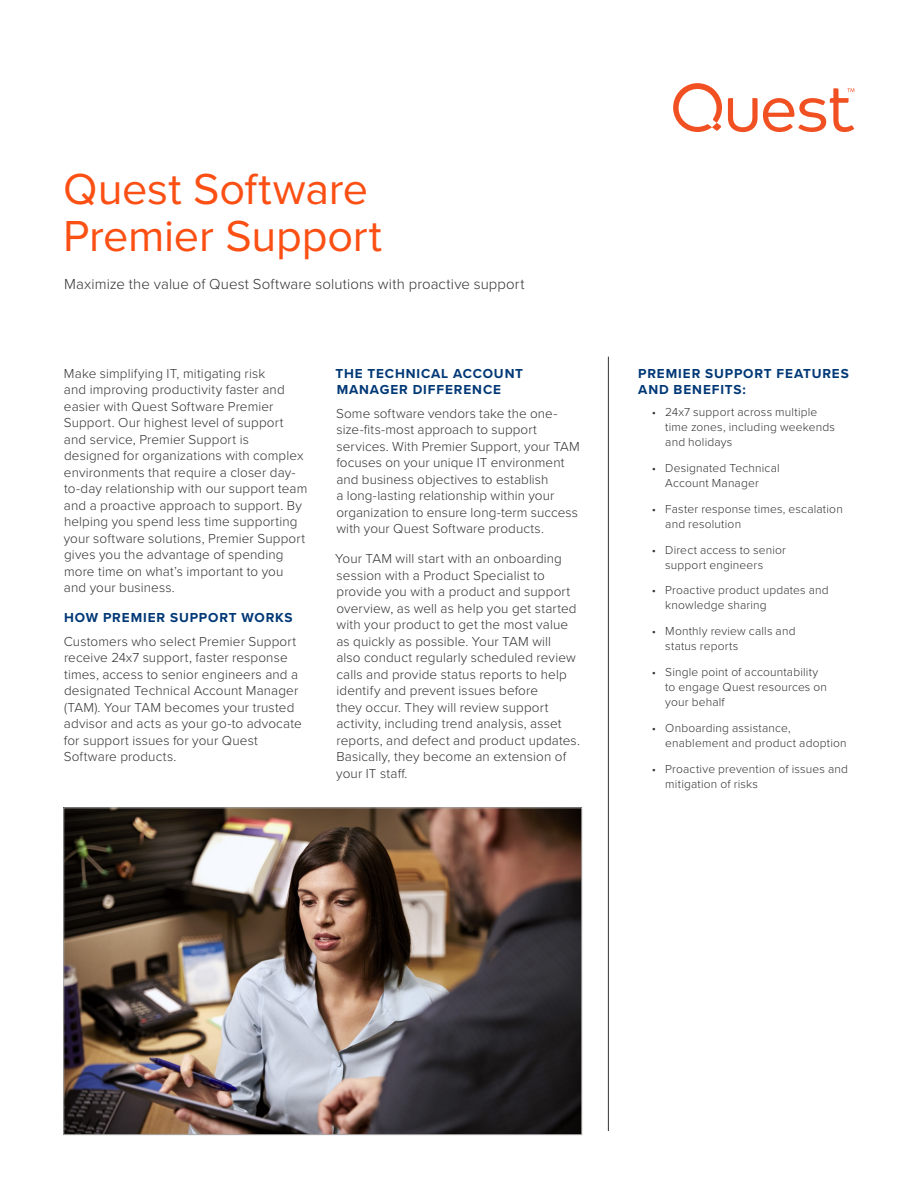
<style>
.page{position:relative;width:918px;height:1188px;background:#fff}
.page>*{position:absolute;margin:0;border:0;box-sizing:border-box;transform-origin:0 0}
._01_Headline_27{font:45px/46.5px "Proxima Nova";letter-spacing:-.005em;color:#fb4f14}
._04_Subhead{font:300 15px "Proxima Nova";letter-spacing:.005em;color:#333}
.t1{font:300 13.5px/16.5px "Proxima Nova";letter-spacing:.01em;color:#333}
._05_Section_Heading{font:700 13.5px/16.5px "Proxima Nova";letter-spacing:.065em;color:#003876}
.t2{font:300 12px/15px "Proxima Nova";letter-spacing:.015em;color:#333}
</style>
<div class="page">
<svg style="left:673px;top:83px;width:49px;height:49px"></svg>
<svg style="left:728px;top:88px;width:126px;height:44px"></svg>
<hr style="left:608px;top:357px;width:1px;height:774px;background:#333">
<img style="left:66px;top:810px;width:514px;height:323px">
<p class="_01_Headline_27" style="left:63px;top:164px;width:320px">Quest Software<br>Premier Support</p>
<p class="_04_Subhead" style="left:64px;top:273px;width:462px">Maximize the value of Quest Software solutions with proactive support</p>
<p class="t1" style="left:64px;top:365px;width:245px">Make simplifying IT, mitigating risk<br>and improving productivity faster and easier with Quest Software Premier Support. Our highest level of support and service, Premier Support is designed for organizations with complex environments that require a closer day&shy;to-day relationship with our support team and a proactive approach to support. By helping you spend less time supporting your software solutions, Premier Support gives you the advantage of spending more time on what’s important to you and your business.</p>
<p class="_05_Section_Heading" style="left:64px;top:609px;width:230px">HOW PREMIER SUPPORT WORKS</p>
<p class="t1" style="left:64px;top:632px;width:239px">Customers who select Premier Support receive 24x7 support, faster response times, access to senior engineers and a designated Technical Account Manager (TAM). Your TAM becomes your trusted advisor and acts as your go-to advocate for support issues for your Quest Software products.</p>
<p class="_05_Section_Heading" style="left:336px;top:365px;width:189px">THE TECHNICAL ACCOUNT<br>MANAGER DIFFERENCE</p>
<p class="t1" style="left:336px;top:404px;width:245px">Some software vendors take the one&shy;size-fits-most approach to support services. With Premier Support, your TAM focuses on your unique IT environment and business objectives to establish<br>a long-lasting relationship within your organization to ensure long-term success with your Quest Software products.</p>
<p class="t1" style="left:335px;top:550px;width:246px">Your TAM will start with an onboarding session with a Product Specialist to provide you with a product and support overview, as well as help you get started with your product to get the most value as quickly as possible. Your TAM will<br>also conduct regularly scheduled review calls and provide status reports to help identify and prevent issues before<br>they occur. They will review support activity, including trend analysis, asset reports, and defect and product updates.<br>Basically, they become an extension of your IT staff.</p>
<p class="_05_Section_Heading" style="left:638px;top:365px;width:212px">PREMIER SUPPORT FEATURES<br>AND BENEFITS:</p>
<p class="t2" style="left:665px;top:404px;width:171px;text-indent:-14px">• 24x7 support across multiple time zones, including weekends and holidays</p>
<p class="t2" style="left:665px;top:460px;width:116px;text-indent:-14px">• Designated Technical<br>Account Manager</p>
<p class="t2" style="left:665px;top:501px;width:179px;text-indent:-14px">• Faster response times, escalation and resolution</p>
<p class="t2" style="left:665px;top:541px;width:122px;text-indent:-14px">• Direct access to senior support engineers</p>
<p class="t2" style="left:665px;top:582px;width:165px;text-indent:-14px">• Proactive product updates and knowledge sharing</p>
<p class="t2" style="left:665px;top:623px;width:132px;text-indent:-14px">• Monthly review calls and status reports</p>
<p class="t2" style="left:665px;top:664px;width:163px;text-indent:-14px">• Single point of accountability to engage Quest resources on your behalf</p>
<p class="t2" style="left:665px;top:720px;width:183px;text-indent:-14px">• Onboarding assistance, enablement and product adoption</p>
<p class="t2" style="left:665px;top:760px;width:184px;text-indent:-14px">• Proactive prevention of issues and mitigation of risks</p>
</div>
